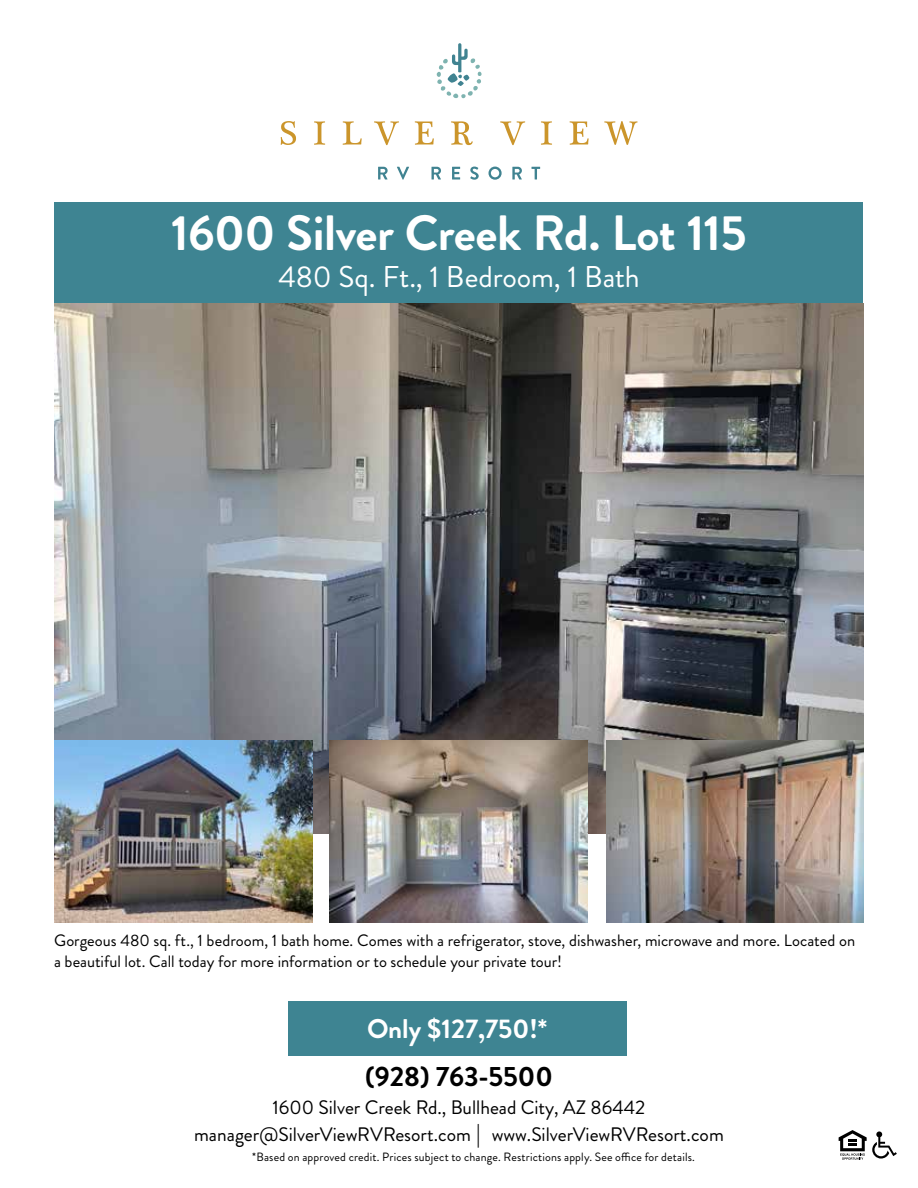
<style>
.page{position:relative;width:918px;height:1188px;background:#fff}
.page>*{position:absolute;margin:0;border:0;box-sizing:border-box;transform-origin:0 0}
.t1{font:700 49.5px "Brandon Grotesque";letter-spacing:-.015em;color:#fff}
.t2{font:30px "Brandon Grotesque";letter-spacing:-.005em;color:#fff}
.t3{font:700 27.9px "Brandon Grotesque";color:#000}
.t4{font:700 27px "Brandon Grotesque";color:#fff}
.t5{font:19.5px/27px "Brandon Grotesque";color:#000;text-align:center}
.t6{font:16.5px/21px "Brandon Grotesque";color:#000}
.t7{font:12px "Brandon Grotesque";letter-spacing:.015em;color:#000}
.s1{font-size:22.5px}
</style>
<div class="page">
<div style="left:55px;top:202px;width:808px;height:102px;background:#3e8492"></div>
<svg style="left:281px;top:121px;width:15px;height:24px"></svg>
<svg style="left:314px;top:121px;width:11px;height:24px"></svg>
<svg style="left:343px;top:121px;width:19px;height:24px"></svg>
<svg style="left:374px;top:121px;width:25px;height:24px"></svg>
<svg style="left:415px;top:121px;width:19px;height:24px"></svg>
<svg style="left:451px;top:121px;width:22px;height:24px"></svg>
<svg style="left:500px;top:121px;width:25px;height:24px"></svg>
<svg style="left:541px;top:121px;width:11px;height:24px"></svg>
<svg style="left:570px;top:121px;width:19px;height:24px"></svg>
<svg style="left:604px;top:121px;width:34px;height:24px"></svg>
<svg style="left:437px;top:43px;width:45px;height:55px"></svg>
<svg style="left:378px;top:167px;width:10px;height:13px"></svg>
<svg style="left:397px;top:167px;width:12px;height:13px"></svg>
<svg style="left:432px;top:167px;width:9px;height:13px"></svg>
<svg style="left:452px;top:167px;width:8px;height:13px"></svg>
<svg style="left:470px;top:167px;width:9px;height:13px"></svg>
<svg style="left:489px;top:167px;width:13px;height:13px"></svg>
<svg style="left:512px;top:167px;width:10px;height:13px"></svg>
<svg style="left:532px;top:167px;width:8px;height:13px"></svg>
<img style="left:55px;top:304px;width:809px;height:530px">
<img style="left:55px;top:741px;width:257px;height:181px">
<img style="left:606px;top:741px;width:258px;height:181px">
<img style="left:330px;top:741px;width:258px;height:181px">
<svg style="left:839px;top:1130px;width:58px;height:30px"></svg>
<div style="left:288px;top:1001px;width:338px;height:54px;background:#3e8492"></div>
<h1 class="t1" style="left:171px;top:198px;width:577px">1600 Silver Creek Rd. Lot 115</h1>
<h2 class="t2" style="left:278px;top:256px;width:363px">480 Sq. Ft., 1 Bedroom, 1 Bath</h2>
<p class="t6" style="left:54px;top:930px;width:803px">Gorgeous 480 sq. ft., 1 bedroom, 1 bath home. Comes with a refrigerator, stove, dishwasher, microwave and more. Located on a beautiful lot. Call today for more information or to schedule your private tour!</p>
<h3 class="t4" style="left:367px;top:1009px;width:182px">Only $127,750!*</h3>
<h3 class="t3" style="left:365px;top:1057px;width:189px">(928) 763-5500</h3>
<p class="t5" style="left:194px;top:1094px;width:531px">1600 Silver Creek Rd., Bullhead City, AZ 86442 manager@SilverViewRVResort.com <span class="s1">|</span> www.SilverViewRVResort.com</p>
<p class="t7" style="left:252px;top:1149px;width:444px">*Based on approved credit. Prices subject to change. Restrictions apply. See office for details.</p>
</div>
